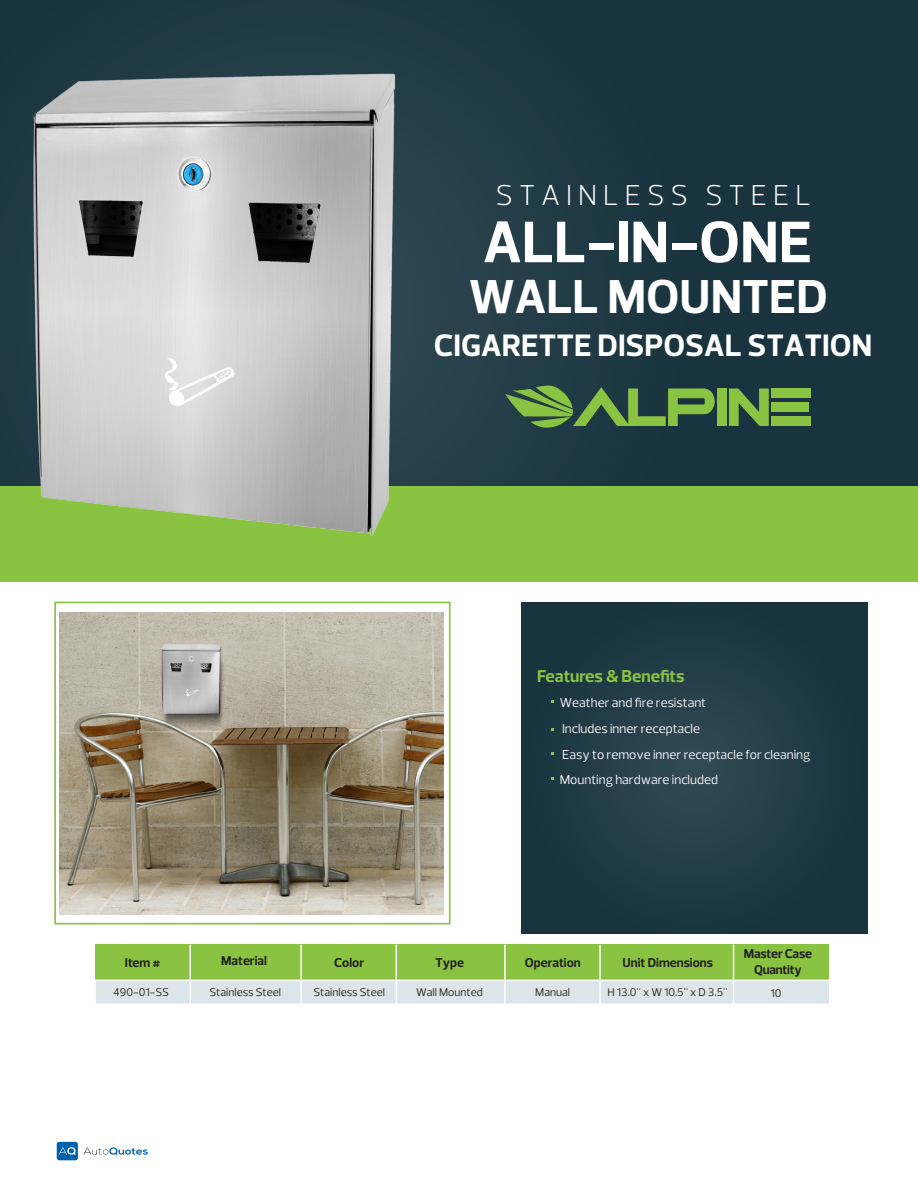
<style>
.page{position:relative;width:918px;height:1188px;background:#fff}
.page>*{position:absolute;margin:0;border:0;box-sizing:border-box;transform-origin:0 0}
.t1{font:700 59.55px "Prelo";color:#fff}
.t2{font:700 48.45px "Prelo";color:#fff}
.t3{font:700 31.5px "Prelo";color:#fff}
.t4{font:300 29.4px "Prelo";letter-spacing:.2em;color:#fff}
.t5{font:700 17.55px "Prelo";color:#8ac341}
.t6{font:13.05px/25.7px "Prelo";color:#fff}
.t7{font:700 13.05px/15.6px "Prelo";color:#231f20;text-align:center}
.t8{font:11.4px "Prelo";color:#231f20}
</style>
<div class="page">
<div style="left:0;top:0;width:918px;height:562px;background:#19343f"></div>
<div style="left:734px;top:945px;width:95px;height:35px;background:#8ac341"></div>
<div style="left:599px;top:945px;width:135px;height:35px;background:#8ac341"></div>
<div style="left:505px;top:945px;width:95px;height:35px;background:#8ac341"></div>
<div style="left:396px;top:945px;width:109px;height:35px;background:#8ac341"></div>
<div style="left:301px;top:945px;width:95px;height:35px;background:#8ac341"></div>
<div style="left:190px;top:945px;width:111px;height:35px;background:#8ac341"></div>
<div style="left:95px;top:945px;width:95px;height:35px;background:#8ac341"></div>
<div style="left:734px;top:980px;width:95px;height:24px;background:#dce5e9"></div>
<div style="left:599px;top:980px;width:135px;height:24px;background:#dce5e9"></div>
<div style="left:505px;top:980px;width:95px;height:24px;background:#dce5e9"></div>
<div style="left:396px;top:980px;width:109px;height:24px;background:#dce5e9"></div>
<div style="left:301px;top:980px;width:95px;height:24px;background:#dce5e9"></div>
<div style="left:190px;top:980px;width:111px;height:24px;background:#dce5e9"></div>
<div style="left:95px;top:980px;width:95px;height:24px;background:#dce5e9"></div>
<hr style="left:190px;top:945px;width:1px;height:35px;background:#fff">
<hr style="left:300px;top:945px;width:2px;height:35px;background:#fff">
<hr style="left:396px;top:945px;width:1px;height:35px;background:#fff">
<hr style="left:504px;top:945px;width:2px;height:35px;background:#fff">
<hr style="left:599px;top:945px;width:2px;height:35px;background:#fff">
<hr style="left:733px;top:945px;width:1px;height:35px;background:#fff">
<hr style="left:94px;top:980px;width:96px;height:1px;background:#fff">
<hr style="left:94px;top:981px;width:2px;height:23px;background:#fff">
<hr style="left:190px;top:980px;width:111px;height:1px;background:#fff">
<svg style="left:190px;top:981px;width:1px;height:23px"></svg>
<hr style="left:301px;top:980px;width:95px;height:1px;background:#fff">
<hr style="left:300px;top:981px;width:2px;height:24px;background:#fff">
<hr style="left:396px;top:980px;width:109px;height:1px;background:#fff">
<svg style="left:396px;top:981px;width:1px;height:23px"></svg>
<hr style="left:505px;top:980px;width:95px;height:1px;background:#fff">
<hr style="left:504px;top:981px;width:2px;height:24px;background:#fff">
<hr style="left:599px;top:981px;width:2px;height:24px;background:#fff">
<hr style="left:599px;top:980px;width:135px;height:1px;background:#fff">
<svg style="left:733px;top:981px;width:1px;height:23px"></svg>
<div style="left:520px;top:603px;width:347px;height:331px;background:linear-gradient(to right,#203a44,#203a44)"></div>
<svg style="left:54px;top:602px;width:397px;height:323px"></svg>
<svg style="left:83px;top:1147px;width:65px;height:8px"></svg>
<div style="left:57px;top:1142px;width:21px;height:18px;background:#0061ab;border-radius:3px"></div>
<svg style="left:59px;top:1147px;width:17px;height:8px"></svg>
<div style="left:0;top:486px;width:918px;height:96px;background:#8ac341"></div>
<hr style="left:734px;top:980px;width:96px;height:1px;background:#fff">
<img style="left:59px;top:612px;width:385px;height:303px">
<img style="left:33px;top:64px;width:449px;height:472px">
<svg style="left:729px;top:388px;width:40px;height:38px"></svg>
<div style="left:771px;top:389px;width:40px;height:9px;background:#8ac341"></div>
<div style="left:771px;top:416px;width:40px;height:10px;background:#8ac341"></div>
<div style="left:771px;top:402px;width:38px;height:10px;background:#8ac341"></div>
<div style="left:717px;top:389px;width:10px;height:37px;background:#8ac341"></div>
<svg style="left:505px;top:385px;width:210px;height:43px"></svg>
<h3 class="t4" style="left:496px;top:177px;width:317px">STAINLESS STEEL</h3>
<h1 class="t1" style="left:483px;top:205px;width:331px">ALL-IN-ONE</h1>
<h2 class="t2" style="left:469px;top:267px;width:360px">WALL MOUNTED</h2>
<h3 class="t3" style="left:434px;top:325px;width:440px">CIGARETTE DISPOSAL STATION</h3>
<h3 class="t5" style="left:537px;top:665px;width:149px">Features &amp; Benefits</h3>
<p class="t6" style="left:560px;top:690px;width:252px">Weather and fire resistant<br>Includes inner receptacle<br>Easy to remove inner receptacle for cleaning<br>Mounting hardware included</p>
<p class="t7" style="left:125px;top:955px;width:37px">Item #</p>
<p class="t7" style="left:334px;top:955px;width:31px">Color</p>
<p class="t7" style="left:436px;top:955px;width:30px">Type</p>
<p class="t7" style="left:525px;top:955px;width:57px">Operation</p>
<p class="t7" style="left:623px;top:955px;width:92px">Unit Dimensions</p>
<p class="t7" style="left:744px;top:946px;width:69px">Master Case<br>Quantity</p>
<p class="t8" style="left:113px;top:985px;width:57px">490-01-SS</p>
<p class="t8" style="left:209px;top:985px;width:73px">Stainless Steel</p>
<p class="t8" style="left:313px;top:985px;width:73px">Stainless Steel</p>
<p class="t8" style="left:416px;top:985px;width:68px">Wall Mounted</p>
<p class="t8" style="left:535px;top:985px;width:36px">Manual</p>
<p class="t8" style="left:608px;top:985px;width:122px">H 13.0" x W 10.5" x D 3.5"</p>
<p class="t7" style="left:221px;top:953px;width:47px">Material</p>
<p class="t8" style="left:770px;top:986px;width:13px">10</p>
</div>
